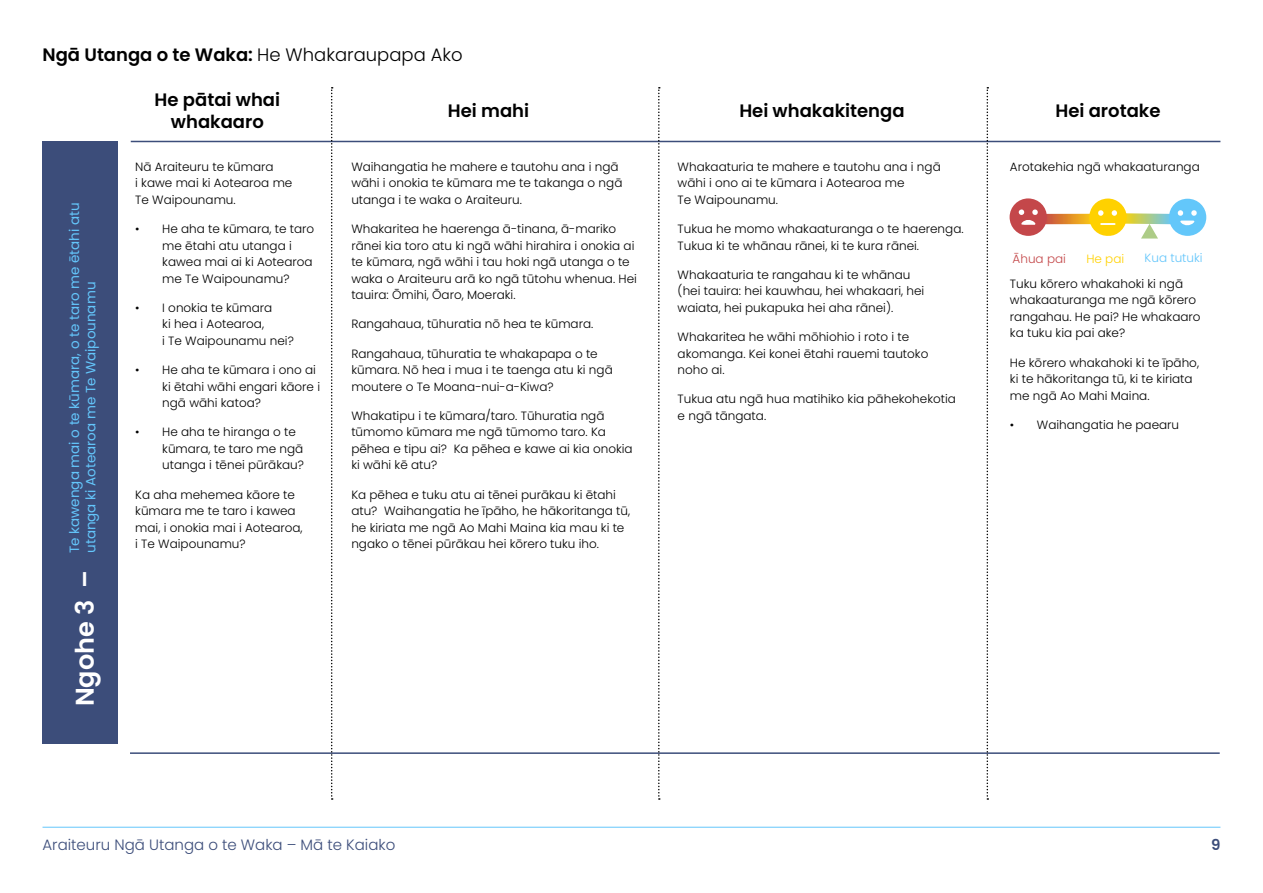
<style>
.page{position:relative;width:1263px;height:893px;background:#fff}
.page>*{position:absolute;margin:0;border:0;box-sizing:border-box;transform-origin:0 0}
.t1{font:600 25.5px "Poppins";color:#fff}
.t2{font:600 18px/21.6px "Poppins";color:#000;text-align:center}
.t3{font:300 15px "Poppins";color:#3c4d7a}
.t4{font:600 15px "Poppins";color:#3c4d7a}
.t5{font:13.5px/16.2px "Poppins";color:#64c6fb}
.t6{font:300 12px/16.5px "Poppins";color:#000}
.t7{font:300 12px "Poppins";color:#64c6fb}
.t8{font:300 12px "Poppins";color:#c4484a}
.t9{font:300 12px "Poppins";color:#ffd200}
.s1{font-weight:300}
</style>
<div class="page">
<hr style="left:43px;top:827px;width:1177px;height:1px;background:#64c6fb">
<div style="left:43px;top:141px;width:75px;height:603px;background:#3c4d7a"></div>
<hr style="left:131px;top:141px;width:1089px;height:1px;background:#3c4d7a">
<hr style="left:130px;top:752px;width:1090px;height:2px;background:#3c4d7a">
<svg style="left:331px;top:87px;width:2px;height:713px"></svg>
<svg style="left:658px;top:87px;width:2px;height:713px"></svg>
<svg style="left:986px;top:87px;width:2px;height:713px"></svg>
<svg style="left:1009px;top:198px;width:197px;height:41px"></svg>
<h2 class="t2" style="left:43px;top:44px;width:422px">Ngā Utanga o te Waka: <span class="s1">He Whakaraupapa Ako</span></h2>
<h2 class="t2" style="left:155px;top:89px;width:127px">He pātai whai whakaaro</h2>
<h2 class="t2" style="left:1055px;top:100px;width:107px">Hei arotake</h2>
<p class="t6" style="left:135px;top:158px;width:159px">Nā Araiteuru te kūmara<br>i kawe mai ki Aotearoa me<br>Te Waipounamu.</p>
<p class="t6" style="left:162px;top:221px;width:153px;text-indent:-27px">• He aha te kūmara, te taro me ētahi atu utanga i kawea mai ai ki Aotearoa me Te Waipounamu?</p>
<p class="t6" style="left:162px;top:299px;width:133px;text-indent:-27px">• I onokia te kūmara<br>ki hea i Aotearoa,<br>i Te Waipounamu nei?</p>
<p class="t6" style="left:162px;top:362px;width:159px;text-indent:-27px">• He aha te kūmara i ono ai ki ētahi wāhi engari kāore i ngā wāhi katoa?</p>
<p class="t6" style="left:162px;top:424px;width:143px;text-indent:-27px">• He aha te hiranga o te kūmara, te taro me ngā utanga i tēnei pūrākau?</p>
<p class="t6" style="left:135px;top:486px;width:169px">Ka aha mehemea kāore te kūmara me te taro i kawea mai, i onokia mai i Aotearoa, i Te Waipounamu?</p>
<h2 class="t2" style="left:448px;top:100px;width:83px">Hei mahi</h2>
<h2 class="t2" style="left:739px;top:100px;width:167px">Hei whakakitenga</h2>
<p class="t6" style="left:678px;top:158px;width:265px">Whakaaturia te mahere e tautohu ana i ngā wāhi i ono ai te kūmara i Aotearoa me<br>Te Waipounamu.</p>
<p class="t6" style="left:678px;top:221px;width:287px">Tukua he momo whakaaturanga o te haerenga.<br>Tukua ki te whānau rānei, ki te kura rānei.</p>
<p class="t6" style="left:678px;top:266px;width:248px">Whakaaturia te rangahau ki te whānau (hei tauira: hei kauwhau, hei whakaari, hei waiata, hei pukapuka hei aha rānei).</p>
<p class="t6" style="left:678px;top:329px;width:252px">Whakaritea he wāhi mōhiohio i roto i te akomanga. Kei konei ētahi rauemi tautoko noho ai.</p>
<p class="t6" style="left:678px;top:391px;width:280px">Tukua atu ngā hua matihiko kia pāhekohekotia e ngā tāngata.</p>
<p class="t6" style="left:351px;top:158px;width:273px">Waihangatia he mahere e tautohu ana i ngā wāhi i onokia te kūmara me te takanga o ngā utanga i te waka o Araiteuru.</p>
<p class="t6" style="left:351px;top:221px;width:287px">Whakaritea he haerenga ā-tinana, ā-mariko rānei kia toro atu ki ngā wāhi hirahira i onokia ai te kūmara, ngā wāhi i tau hoki ngā utanga o te waka o Araiteuru arā ko ngā tūtohu whenua. Hei tauira: Ōmihi, Ōaro, Moeraki.</p>
<p class="t6" style="left:351px;top:316px;width:244px">Rangahaua, tūhuratia nō hea te kūmara.</p>
<p class="t6" style="left:351px;top:345px;width:263px">Rangahaua, tūhuratia te whakapapa o te kūmara. Nō hea i mua i te taenga atu ki ngā moutere o Te Moana-nui-a-Kiwa?</p>
<p class="t6" style="left:351px;top:407px;width:283px">Whakatipu i te kūmara/taro. Tūhuratia ngā tūmomo kūmara me ngā tūmomo taro. Ka pēhea e tipu ai? Ka pēhea e kawe ai kia onokia ki wāhi kē atu?</p>
<p class="t6" style="left:351px;top:486px;width:280px">Ka pēhea e tuku atu ai tēnei purākau ki ētahi atu? Waihangatia he īpāho, he hākoritanga tū, he kiriata me ngā Ao Mahi Maina kia mau ki te ngako o tēnei pūrākau hei kōrero tuku iho.</p>
<p class="t6" style="left:1010px;top:158px;width:191px">Arotakehia ngā whakaaturanga</p>
<p class="t5" style="left:67px;top:553px;width:352px;rotate:-90deg">Te kawenga mai o te kūmara, o te taro me ētahi atu utanga ki Aotearoa me Te Waipounamu</p>
<h1 class="t1" style="left:70px;top:706px;width:138px;rotate:-90deg">Ngohe 3 –</h1>
<p class="t8" style="left:1013px;top:252px;width:55px">Āhua pai</p>
<p class="t9" style="left:1086px;top:252px;width:39px">He pai</p>
<p class="t7" style="left:1145px;top:251px;width:60px">Kua tutuki</p>
<p class="t6" style="left:1010px;top:275px;width:192px">Tuku kōrero whakahoki ki ngā whakaaturanga me ngā kōrero rangahau. He pai? He whakaaro ka tuku kia pai ake?</p>
<p class="t6" style="left:1010px;top:354px;width:191px">He kōrero whakahoki ki te īpāho, ki te hākoritanga tū, ki te kiriata me ngā Ao Mahi Maina.</p>
<p class="t6" style="left:1010px;top:417px;width:171px">• Waihangatia he paearu</p>
<p class="t3" style="left:43px;top:836px;width:354px">Araiteuru Ngā Utanga o te Waka – Mā te Kaiako</p>
<p class="t4" style="left:1211px;top:836px;width:11px">9</p>
</div>
